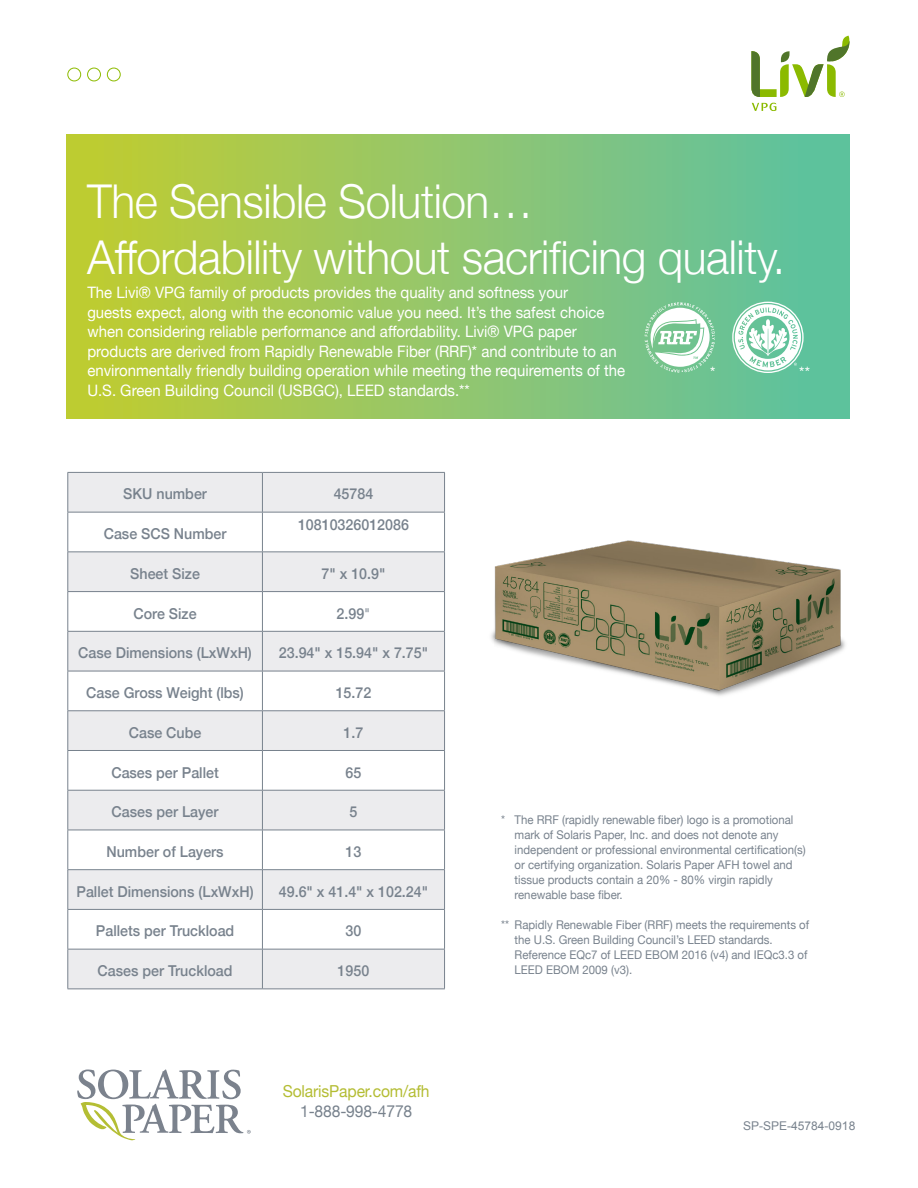
<style>
.page{position:relative;width:918px;height:1188px;background:#fff}
.page>*{position:absolute;margin:0;border:0;box-sizing:border-box;transform-origin:0 0}
.t1{font:300 46.65px/55.9px "Helvetica Neue";letter-spacing:-.01em;color:#fff;scale:.95 1}
.t2{font:16.5px "Helvetica Neue";letter-spacing:-.01em;color:#b4bd34;scale:.95 1}
.t3{font:16.5px "Helvetica Neue";letter-spacing:-.01em;color:#78828d;scale:.95 1}
.t4{font:15.75px/19.5px "Helvetica Neue";color:#fff;scale:.95 1}
.t5{font:500 15px "Helvetica Neue";color:#78828d;scale:.95 1}
.t6{font:12px/15px "Helvetica Neue";color:#78828d;scale:.95 1}
.t7{font:12px "Arial";color:#78828d}
.s1{font-weight:400}
</style>
<div class="page">
<div style="left:67px;top:135px;width:783px;height:283px;background:linear-gradient(to right,#c4cc31,#5bc1a6)"></div>
<svg style="left:69px;top:473px;width:375px;height:516px;fill:#ececee"></svg>
<div style="left:69px;top:553px;width:375px;height:38px;background:#ececee"></div>
<svg style="left:69px;top:672px;width:375px;height:277px"></svg>
<hr style="left:68px;top:473px;width:1px;height:39px;background:#78828d">
<hr style="left:68px;top:472px;width:194px;height:1px;background:#78828d">
<hr style="left:68px;top:512px;width:194px;height:1px;background:#78828d">
<hr style="left:262px;top:473px;width:1px;height:39px;background:#78828d">
<hr style="left:262px;top:472px;width:183px;height:1px;background:#78828d">
<hr style="left:444px;top:473px;width:1px;height:39px;background:#78828d">
<hr style="left:262px;top:512px;width:183px;height:1px;background:#78828d">
<hr style="left:68px;top:512px;width:1px;height:40px;background:#78828d">
<hr style="left:262px;top:512px;width:1px;height:40px;background:#78828d">
<hr style="left:444px;top:512px;width:1px;height:40px;background:#78828d">
<hr style="left:68px;top:552px;width:1px;height:39px;background:#78828d">
<hr style="left:68px;top:552px;width:194px;height:1px;background:#78828d">
<hr style="left:262px;top:552px;width:1px;height:39px;background:#78828d">
<hr style="left:262px;top:552px;width:183px;height:1px;background:#78828d">
<hr style="left:444px;top:552px;width:1px;height:39px;background:#78828d">
<hr style="left:68px;top:592px;width:1px;height:39px;background:#78828d">
<hr style="left:68px;top:632px;width:1px;height:39px;background:#78828d">
<hr style="left:68px;top:591px;width:194px;height:1px;background:#78828d">
<hr style="left:262px;top:592px;width:1px;height:39px;background:#78828d">
<hr style="left:262px;top:632px;width:1px;height:39px;background:#78828d">
<hr style="left:262px;top:591px;width:183px;height:1px;background:#78828d">
<hr style="left:444px;top:592px;width:1px;height:39px;background:#78828d">
<hr style="left:444px;top:632px;width:1px;height:39px;background:#78828d">
<hr style="left:68px;top:671px;width:1px;height:39px;background:#78828d">
<hr style="left:68px;top:631px;width:194px;height:1px;background:#78828d">
<hr style="left:68px;top:671px;width:194px;height:1px;background:#78828d">
<hr style="left:262px;top:671px;width:1px;height:39px;background:#78828d">
<hr style="left:262px;top:631px;width:183px;height:1px;background:#78828d">
<hr style="left:262px;top:671px;width:183px;height:1px;background:#78828d">
<hr style="left:444px;top:671px;width:1px;height:39px;background:#78828d">
<hr style="left:68px;top:711px;width:1px;height:39px;background:#78828d">
<hr style="left:68px;top:710px;width:194px;height:1px;background:#78828d">
<hr style="left:262px;top:711px;width:1px;height:39px;background:#78828d">
<hr style="left:262px;top:710px;width:183px;height:1px;background:#78828d">
<hr style="left:444px;top:711px;width:1px;height:39px;background:#78828d">
<hr style="left:68px;top:751px;width:1px;height:39px;background:#78828d">
<hr style="left:68px;top:750px;width:194px;height:1px;background:#78828d">
<hr style="left:262px;top:751px;width:1px;height:39px;background:#78828d">
<hr style="left:262px;top:750px;width:183px;height:1px;background:#78828d">
<hr style="left:444px;top:751px;width:1px;height:39px;background:#78828d">
<hr style="left:68px;top:791px;width:1px;height:39px;background:#78828d">
<hr style="left:68px;top:790px;width:194px;height:1px;background:#78828d">
<hr style="left:262px;top:791px;width:1px;height:39px;background:#78828d">
<hr style="left:262px;top:790px;width:183px;height:1px;background:#78828d">
<hr style="left:444px;top:791px;width:1px;height:39px;background:#78828d">
<hr style="left:68px;top:830px;width:1px;height:39px;background:#78828d">
<hr style="left:68px;top:830px;width:194px;height:1px;background:#78828d">
<hr style="left:262px;top:830px;width:1px;height:39px;background:#78828d">
<hr style="left:262px;top:830px;width:183px;height:1px;background:#78828d">
<hr style="left:444px;top:830px;width:1px;height:39px;background:#78828d">
<hr style="left:68px;top:870px;width:1px;height:39px;background:#78828d">
<hr style="left:68px;top:869px;width:194px;height:1px;background:#78828d">
<hr style="left:262px;top:870px;width:1px;height:39px;background:#78828d">
<hr style="left:262px;top:869px;width:183px;height:1px;background:#78828d">
<hr style="left:444px;top:870px;width:1px;height:39px;background:#78828d">
<hr style="left:68px;top:910px;width:1px;height:39px;background:#78828d">
<hr style="left:68px;top:909px;width:194px;height:1px;background:#78828d">
<hr style="left:262px;top:910px;width:1px;height:39px;background:#78828d">
<hr style="left:262px;top:909px;width:183px;height:1px;background:#78828d">
<hr style="left:444px;top:910px;width:1px;height:39px;background:#78828d">
<hr style="left:68px;top:949px;width:1px;height:40px;background:#78828d">
<hr style="left:68px;top:949px;width:194px;height:1px;background:#78828d">
<hr style="left:68px;top:989px;width:194px;height:1px;background:#78828d">
<hr style="left:262px;top:949px;width:1px;height:40px;background:#78828d">
<hr style="left:262px;top:949px;width:183px;height:1px;background:#78828d">
<hr style="left:444px;top:949px;width:1px;height:40px;background:#78828d">
<hr style="left:262px;top:989px;width:183px;height:1px;background:#78828d">
<svg style="left:752px;top:103px;width:24px;height:8px"></svg>
<svg style="left:751px;top:36px;width:99px;height:61px"></svg>
<div style="left:67px;top:68px;width:14px;height:13px;border:1px solid #8dbb00;border-radius:50%"></div>
<div style="left:87px;top:68px;width:14px;height:13px;border:1px solid #8dbb00;border-radius:50%"></div>
<div style="left:107px;top:68px;width:14px;height:13px;border:1px solid #8dbb00;border-radius:50%"></div>
<img style="left:491px;top:540px;width:354px;height:156px">
<svg style="left:77px;top:1069px;width:174px;height:71px"></svg>
<svg style="left:732px;top:302px;width:72px;height:71px"></svg>
<svg style="left:645px;top:302px;width:70px;height:71px"></svg>
<p class="t1" style="left:87px;top:170px;width:736px">The Sensible Solution…<br>Affordability without sacrificing quality.</p>
<p class="t4" style="left:87px;top:284px;width:568px">The Livi® VPG family of products provides the quality and softness your<br>guests expect, along with the economic value you need. It’s the safest choice when considering reliable performance and affordability. Livi® VPG paper products are derived from Rapidly Renewable Fiber (RRF)* and contribute to an environmentally friendly building operation while meeting the requirements of the U.S. Green Building Council (USBGC), LEED standards.**</p>
<p class="t5" style="left:123px;top:482px;width:90px">SKU number</p>
<p class="t5" style="left:334px;top:482px;width:43px">45784</p>
<p class="t5" style="left:104px;top:522px;width:131px">Case SCS Number</p>
<p class="t5" style="left:298px;top:513px;width:118px">10810326012086</p>
<p class="t4" style="left:710px;top:363px;width:7px">*</p>
<p class="t4" style="left:799px;top:364px;width:13px">**</p>
<p class="t5" style="left:130px;top:561px;width:75px">Sheet Size</p>
<p class="t5" style="left:322px;top:561px;width:69px">7" x 10.9"</p>
<p class="t5" style="left:134px;top:601px;width:68px">Core Size</p>
<p class="t5" style="left:337px;top:601px;width:37px">2.99<span class="s1">"</span></p>
<p class="t5" style="left:78px;top:641px;width:184px">Case Dimensions (LxWxH)</p>
<p class="t5" style="left:279px;top:641px;width:159px">23.94" x 15.94" x 7.75"</p>
<p class="t5" style="left:86px;top:681px;width:167px">Case Gross Weight (lbs)</p>
<p class="t5" style="left:336px;top:681px;width:39px">15.72</p>
<p class="t5" style="left:129px;top:720px;width:78px">Case Cube</p>
<p class="t5" style="left:344px;top:720px;width:22px">1.7</p>
<p class="t5" style="left:111px;top:760px;width:115px">Cases per Pallet</p>
<p class="t5" style="left:346px;top:760px;width:18px">65</p>
<p class="t5" style="left:112px;top:800px;width:114px">Cases per Layer</p>
<p class="t5" style="left:350px;top:800px;width:10px">5</p>
<p class="t5" style="left:107px;top:840px;width:125px">Number of Layers</p>
<p class="t5" style="left:346px;top:840px;width:18px">13</p>
<p class="t5" style="left:77px;top:879px;width:188px">Pallet Dimensions (LxWxH)</p>
<p class="t5" style="left:279px;top:879px;width:159px">49.6" x 41.4" x 102.24"</p>
<p class="t5" style="left:96px;top:919px;width:147px">Pallets per Truckload</p>
<p class="t5" style="left:346px;top:919px;width:18px">30</p>
<p class="t5" style="left:98px;top:959px;width:144px">Cases per Truckload</p>
<p class="t5" style="left:338px;top:959px;width:35px">1950</p>
<p class="t2" style="left:283px;top:1079px;width:156px">SolarisPaper.com/afh</p>
<p class="t3" style="left:300px;top:1099px;width:120px">1-888-998-4778</p>
<p class="t6" style="left:515px;top:813px;width:308px;text-indent:-13px">* The RRF (rapidly renewable fiber) logo is a promotional mark of Solaris Paper, Inc. and does not denote any independent or professional environmental certification(s) or certifying organization. Solaris Paper AFH towel and tissue products contain a 20% - 80% virgin rapidly renewable base fiber.</p>
<p class="t6" style="left:515px;top:918px;width:312px;text-indent:-13px">** Rapidly Renewable Fiber (RRF) meets the requirements of the U.S. Green Building Council’s LEED standards.<br>Reference EQc7 of LEED EBOM 2016 (v4) and IEQc3.3 of LEED EBOM 2009 (v3).</p>
<p class="t7" style="left:743px;top:1118px;width:114px">SP-SPE-45784-0918</p>
</div>
